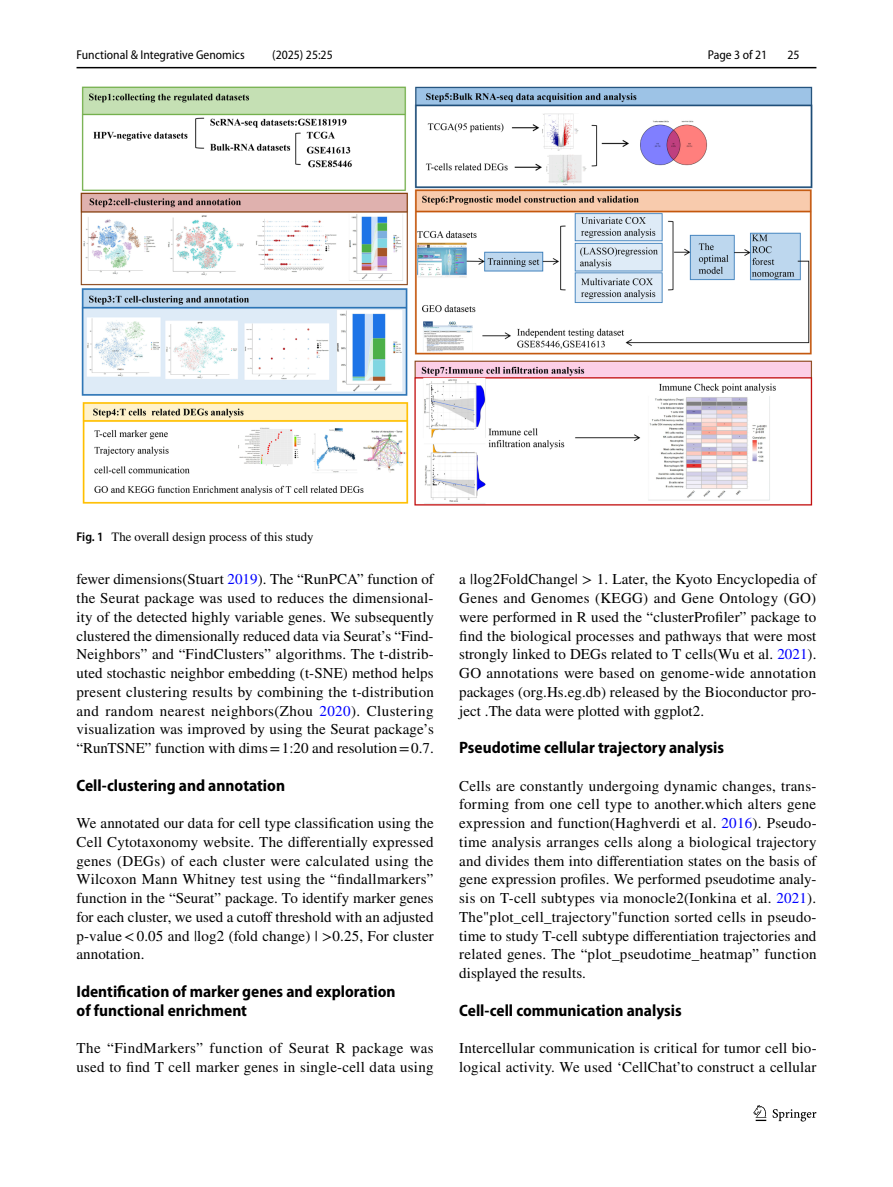
<style>
.page{position:relative;width:893px;height:1187px;background:#fff}
.page>*{position:absolute;margin:0;border:0;box-sizing:border-box;transform-origin:0 0}
.t1{font:700 semi-condensed 16.5px/18.8px "Myriad Pro";color:#000}
.t2{font:15px/18.8px "STIX";letter-spacing:.015em;color:#000;text-align:justify}
.t3{font:semi-condensed 12.75px "Myriad Pro";color:#000}
.t4{font:12.75px "STIX";color:#000}
.s1{font-family:"Myriad Pro";font-weight:600;font-stretch:semi-condensed}
.s2{color:#00f}
</style>
<div class="page">
<hr style="left:77px;top:67px;width:739px;height:1px;background:#000">
<svg style="left:753px;top:1105px;width:13px;height:15px"></svg>
<svg style="left:773px;top:1109px;width:43px;height:12px"></svg>
<img style="left:80px;top:87px;width:732px;height:418px">
<p class="t3" style="left:77px;top:48px;width:170px">Functional &amp; Integrative Genomics</p>
<p class="t3" style="left:272px;top:48px;width:62px">(2025) 25:25</p>
<p class="t3" style="left:708px;top:48px;width:61px">Page 3 of 21</p>
<p class="t3" style="left:787px;top:48px;width:14px">25</p>
<p class="t4" style="left:77px;top:527px;width:238px"><span class="s1">Fig. 1</span> The overall design process of this study</p>
<p class="t2" style="left:77px;top:571px;width:359px">fewer dimensions(Stuart <span class="s2">2019</span>). The “RunPCA” function of the Seurat package was used to reduces the dimensional&shy;ity of the detected highly variable genes. We subsequently clustered the dimensionally reduced data via Seurat’s “Find-Neighbors” and “FindClusters” algorithms. The t-distrib&shy;uted stochastic neighbor embedding (t-SNE) method helps present clustering results by combining the t-distribution and random nearest neighbors(Zhou <span class="s2">2020</span>). Clustering visualization was improved by using the Seurat package’s “RunTSNE” function with dims=1:20 and resolution=0.7.</p>
<p class="t1" style="left:77px;top:775px;width:210px">Cell‑clustering and annotation</p>
<p class="t2" style="left:77px;top:814px;width:359px">We annotated our data for cell type classification using the Cell Cytotaxonomy website. The differentially expressed genes (DEGs) of each cluster were calculated using the Wilcoxon Mann Whitney test using the “findallmarkers” function in the “Seurat” package. To identify marker genes for each cluster, we used a cutoff threshold with an adjusted p-value&lt;0.05 and |log2 (fold change) | &gt;0.25, For cluster annotation.</p>
<p class="t1" style="left:77px;top:982px;width:320px">Identification of marker genes and exploration of functional enrichment</p>
<p class="t2" style="left:77px;top:1039px;width:359px">The “FindMarkers” function of Seurat R package was used to find T cell marker genes in single-cell data using</p>
<p class="t2" style="left:459px;top:571px;width:359px">a |log2FoldChange| &gt; 1. Later, the Kyoto Encyclopedia of Genes and Genomes (KEGG) and Gene Ontology (GO) were performed in R used the “clusterProfiler” package to find the biological processes and pathways that were most strongly linked to DEGs related to T cells(Wu et al. <span class="s2">2021</span>).<br>GO annotations were based on genome-wide annotation packages (org.Hs.eg.db) released by the Bioconductor pro&shy;ject .The data were plotted with ggplot2.</p>
<p class="t1" style="left:459px;top:738px;width:266px">Pseudotime cellular trajectory analysis</p>
<p class="t2" style="left:459px;top:777px;width:359px">Cells are constantly undergoing dynamic changes, trans&shy;forming from one cell type to another.which alters gene expression and function(Haghverdi et al. <span class="s2">2016</span>). Pseudo&shy;time analysis arranges cells along a biological trajectory and divides them into differentiation states on the basis of gene expression profiles. We performed pseudotime analy&shy;sis on T-cell subtypes via monocle2(Ionkina et al. <span class="s2">2021</span>).<br>The"plot_cell_trajectory"function sorted cells in pseudo&shy;time to study T-cell subtype differentiation trajectories and related genes. The “plot_pseudotime_heatmap” function displayed the results.</p>
<p class="t1" style="left:459px;top:1000px;width:224px">Cell‑cell communication analysis</p>
<p class="t2" style="left:459px;top:1039px;width:359px">Intercellular communication is critical for tumor cell bio&shy;logical activity. We used ‘CellChat’to construct a cellular</p>
</div>
